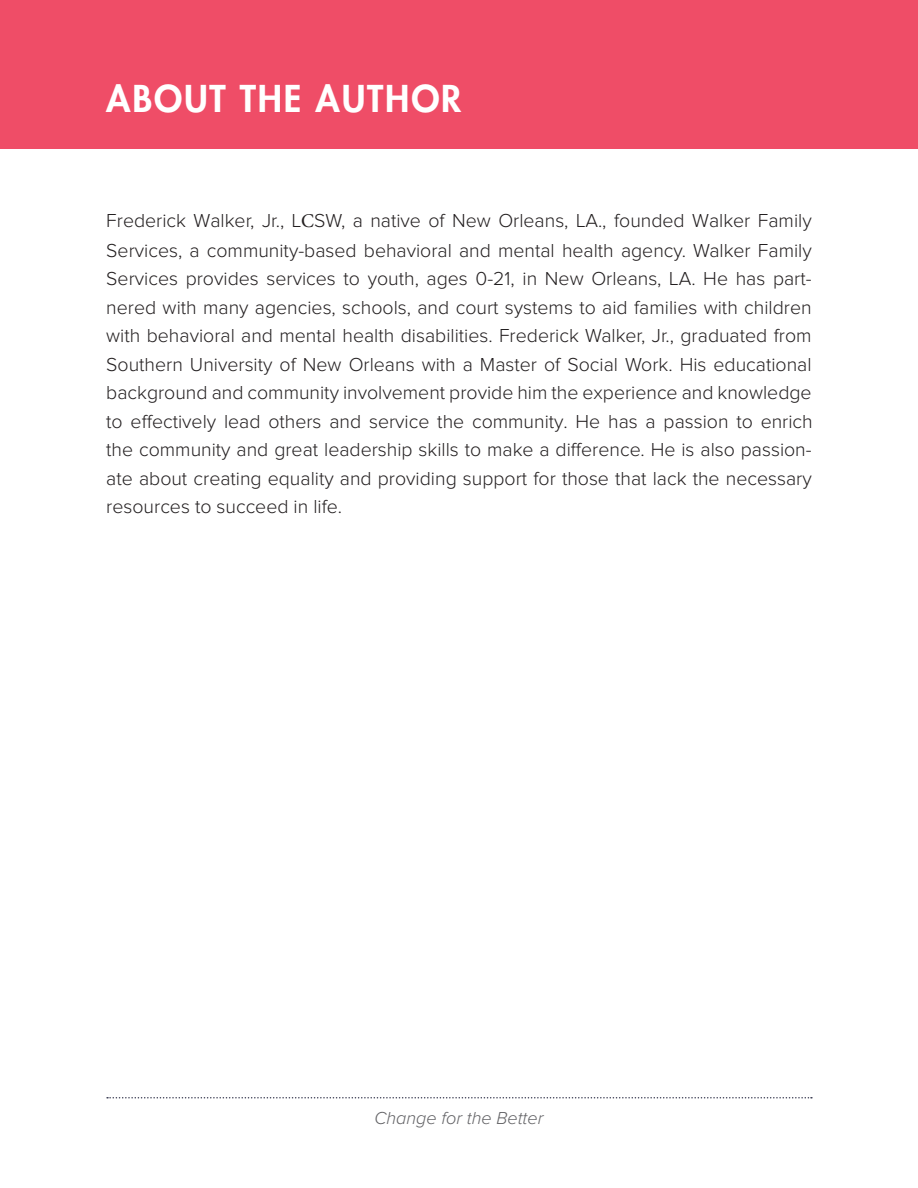
<style>
.page{position:relative;width:918px;height:1188px;background:#fff}
.page>*{position:absolute;margin:0;border:0;box-sizing:border-box;transform-origin:0 0}
.t1{font:800 36px "Futura Std";letter-spacing:.05em;color:#fff}
.t2{font:300 19.5px/28.7px "Proxima Nova";color:#231f20;text-align:justify}
.t3{font:italic 300 18px "Proxima Nova";color:#636366}
.s1{font-family:"Minion Pro";font-weight:400}
</style>
<div class="page">
<div style="left:0;top:0;width:918px;height:149px;background:#ef4d67"></div>
<svg style="left:107px;top:1097px;width:705px;height:2px"></svg>
<h1 class="t1" style="left:106px;top:76px;width:357px">ABOUT THE AUTHOR</h1>
<p class="t2" style="left:106px;top:207px;width:708px">Frederick Walker, Jr., L<span class="s1">C</span>SW, a native of New Orleans, LA., founded Walker Family Services, a community-based behavioral and mental health agency. Walker Family Services provides services to youth, ages 0-21, in New Orleans, LA. He has part&shy;nered with many agencies, schools, and court systems to aid families with children with behavioral and mental health disabilities. Frederick Walker, Jr., graduated from Southern University of New Orleans with a Master of Social Work. His educational background and community involvement provide him the experience and knowledge to effectively lead others and service the community. He has a passion to enrich the community and great leadership skills to make a difference. He is also passion&shy;ate about creating equality and providing support for those that lack the necessary resources to succeed in life.</p>
<p class="t3" style="left:375px;top:1110px;width:170px">Change for the Better</p>
</div>
